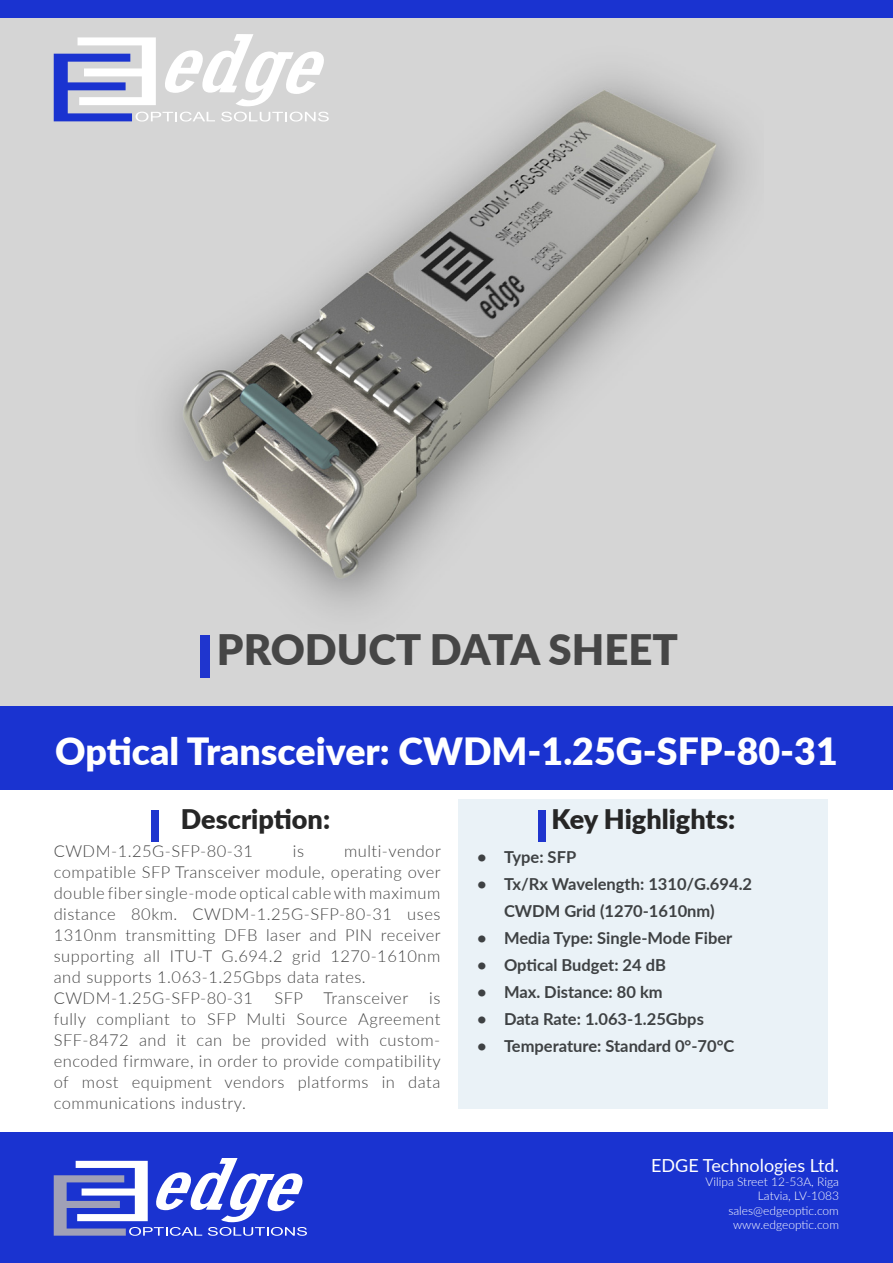
<style>
.page{position:relative;width:893px;height:1263px;background:#fff}
.page>*{position:absolute;margin:0;border:0;box-sizing:border-box;transform-origin:0 0}
.Level1_Title{font:900 42px "Lato";color:#464646}
.Level1_Title-2{font:900 37.5px "Lato";color:#fff}
.Level1_Title-3{font:900 27px "Lato";color:#262626}
.t1{font:18px "Lato";color:#fff}
.t2{font:300 16.5px/21px "Lato";letter-spacing:.03em;color:#464646;text-align:justify}
.t3{font:700 16.5px/27px "Lato";color:#3e4143}
.t4{font:300 12px "Lato";color:#fff}
</style>
<div class="page">
<div style="left:0;top:1133px;width:893px;height:130px;background:#1a33d0"></div>
<svg style="left:54px;top:1158px;width:253px;height:78px"></svg>
<div style="left:0;top:0;width:893px;height:18px;background:#1a33d0"></div>
<div style="left:0;top:18px;width:893px;height:691px;background:#d5d5d5"></div>
<img style="left:162px;top:75px;width:584px;height:535px">
<div style="left:200px;top:635px;width:10px;height:43px;background:#1f35ce"></div>
<div style="left:0;top:706px;width:893px;height:83px;background:#1a33d0"></div>
<div style="left:458px;top:799px;width:370px;height:309px;background:#eaf2f7"></div>
<div style="left:538px;top:810px;width:8px;height:31px;background:#1f35ce"></div>
<div style="left:151px;top:810px;width:8px;height:31px;background:#1f35ce"></div>
<svg style="left:54px;top:34px;width:275px;height:88px"></svg>
<p class="Level1_Title" style="left:217px;top:618px;width:463px">PRODUCT DATA SHEET</p>
<p class="Level1_Title-2" style="left:55px;top:723px;width:784px">Optical Transceiver: CWDM-1.25G-SFP-80-31</p>
<p class="Level1_Title-3" style="left:181px;top:799px;width:151px">Description:</p>
<p class="Level1_Title-3" style="left:552px;top:799px;width:185px">Key Highlights:</p>
<p class="t3" style="left:477px;top:842px;width:101px">• Type: SFP</p>
<p class="t3" style="left:504px;top:869px;width:250px;text-indent:-27px">• Tx/Rx Wavelength: 1310/G.694.2<br>CWDM Grid (1270-1610nm)</p>
<p class="t3" style="left:477px;top:923px;width:257px">• Media Type: Single-Mode Fiber</p>
<p class="t3" style="left:477px;top:950px;width:190px">• Optical Budget: 24 dB</p>
<p class="t3" style="left:477px;top:977px;width:187px">• Max. Distance: 80 km</p>
<p class="t3" style="left:477px;top:1004px;width:228px">• Data Rate: 1.063-1.25Gbps</p>
<p class="t3" style="left:477px;top:1031px;width:259px">• Temperature: Standard 0°-70°C</p>
<p class="t2" style="left:54px;top:840px;width:389px;text-indent:290px">multi-vendor compatible SFP Transceiver module, operating over double fiber single-mode optical cable with maximum distance 80km. CWDM-1.25G-SFP-80-31 uses 1310nm transmitting DFB laser and PIN receiver supporting all ITU-T G.694.2 grid 1270-1610nm and supports 1.063-1.25Gbps data rates.</p>
<p class="t2" style="left:54px;top:987px;width:201px">CWDM-1.25G-SFP-80-31</p>
<p class="t2" style="left:274px;top:987px;width:135px">SFP Transceiver</p>
<p class="t2" style="left:54px;top:840px;width:201px">CWDM-1.25G-SFP-80-31</p>
<p class="t2" style="left:293px;top:840px;width:13px">is</p>
<p class="t2" style="left:54px;top:987px;width:389px;text-indent:376px">is fully compliant to SFP Multi Source Agreement SFF-8472 and it can be provided with custom&shy;encoded firmware, in order to provide compatibility of most equipment vendors platforms in data communications industry.</p>
<p class="t1" style="left:651px;top:1152px;width:189px">EDGE Technologies Ltd.</p>
<p class="t4" style="left:706px;top:1173px;width:135px">Vilipa Street 12-53A, Riga</p>
<p class="t4" style="left:758px;top:1188px;width:83px">Latvia, LV-1083</p>
<p class="t4" style="left:728px;top:1202px;width:112px">sales@edgeoptic.com</p>
<p class="t4" style="left:733px;top:1216px;width:107px">www.edgeoptic.com</p>
</div>
